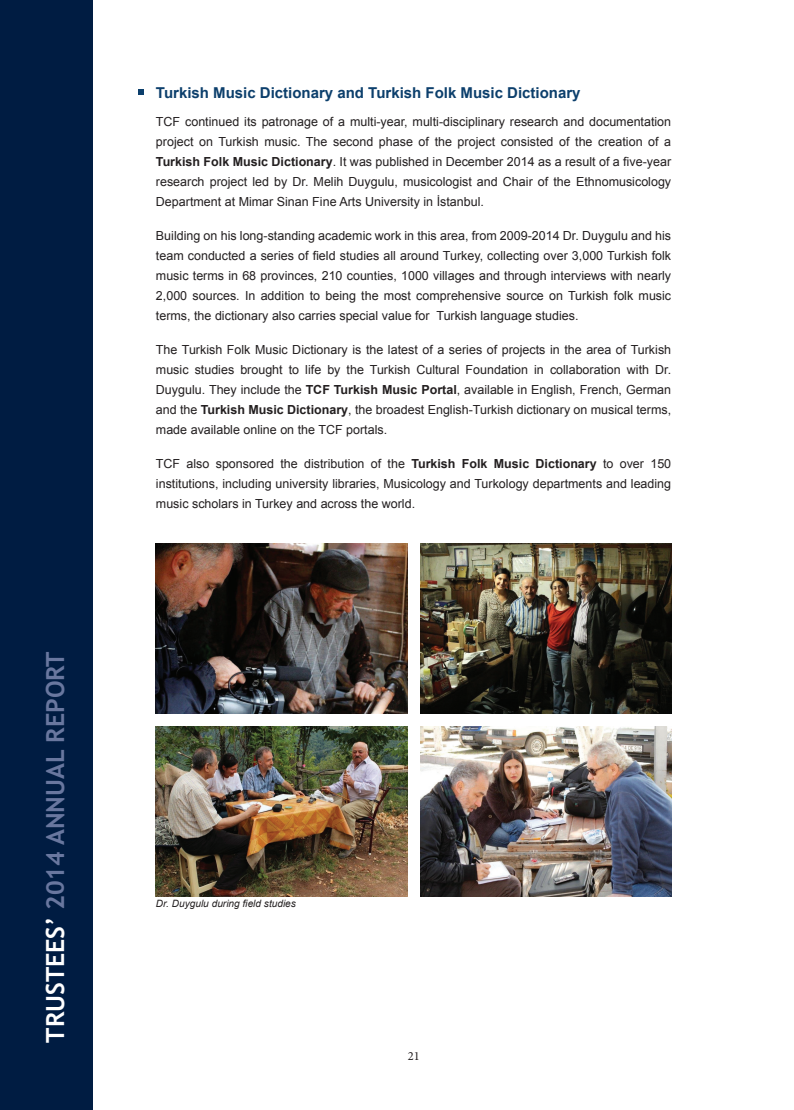
<style>
.page{position:relative;width:794px;height:1110px;background:#fff}
.page>*{position:absolute;margin:0;border:0;box-sizing:border-box;transform-origin:0 0}
.t1{font:700 25px "Trebuchet MS";color:#69779f}
.t2{font:700 15px "Arial";color:#0c3f6c}
.t3{font:12.5px/20px "Arial";color:#231f20;text-align:justify}
.t4{font:12.5px "Minion Pro";color:#231f20}
.t5{font:italic 10.12px "Arial";color:#231f20}
.s1{color:#fff}
.s2{font-weight:700}
</style>
<div class="page">
<svg style="left:138px;top:89px;width:6px;height:6px"></svg>
<div style="left:0;top:0;width:92px;height:1109px;background:#001c42"></div>
<img style="left:156px;top:543px;width:251px;height:170px">
<img style="left:420px;top:543px;width:251px;height:170px">
<img style="left:156px;top:726px;width:251px;height:170px">
<img style="left:420px;top:726px;width:251px;height:170px">
<h1 class="t1" style="left:40px;top:1042px;width:393px;rotate:-90deg"><span class="s1">TRUSTEES’</span> 2014 ANNUAL REPORT</h1>
<p class="t2" style="left:156px;top:82px;width:426px">Turkish Music Dictionary and Turkish Folk Music Dictionary</p>
<p class="t3" style="left:156px;top:112px;width:517px">TCF continued its patronage of a multi-year, multi-disciplinary research and documentation project on Turkish music. The second phase of the project consisted of the creation of a <span class="s2">Turkish Folk Music Dictionary</span>. It was published in December 2014 as a result of a five-year research project led by Dr. Melih Duygulu, musicologist and Chair of the Ethnomusicology Department at Mimar Sinan Fine Arts University in İstanbul.</p>
<p class="t3" style="left:156px;top:226px;width:517px">Building on his long-standing academic work in this area, from 2009-2014 Dr. Duygulu and his team conducted a series of field studies all around Turkey, collecting over 3,000 Turkish folk music terms in 68 provinces, 210 counties, 1000 villages and through interviews with nearly 2,000 sources. In addition to being the most comprehensive source on Turkish folk music terms, the dictionary also carries special value for Turkish language studies.</p>
<p class="t3" style="left:156px;top:339px;width:517px">The Turkish Folk Music Dictionary is the latest of a series of projects in the area of Turkish music studies brought to life by the Turkish Cultural Foundation in collaboration with Dr.<br>Duygulu. They include the <span class="s2">TCF Turkish Music Portal</span>, available in English, French, German and the <span class="s2">Turkish Music Dictionary</span>, the broadest English-Turkish dictionary on musical terms, made available online on the TCF portals.</p>
<p class="t3" style="left:156px;top:453px;width:517px">TCF also sponsored the distribution of the <span class="s2">Turkish Folk Music Dictionary</span> to over 150 institutions, including university libraries, Musicology and Turkology departments and leading music scholars in Turkey and across the world.</p>
<p class="t5" style="left:156px;top:896px;width:141px">Dr. Duygulu during field studies</p>
<p class="t4" style="left:408px;top:1046px;width:14px">21</p>
</div>
